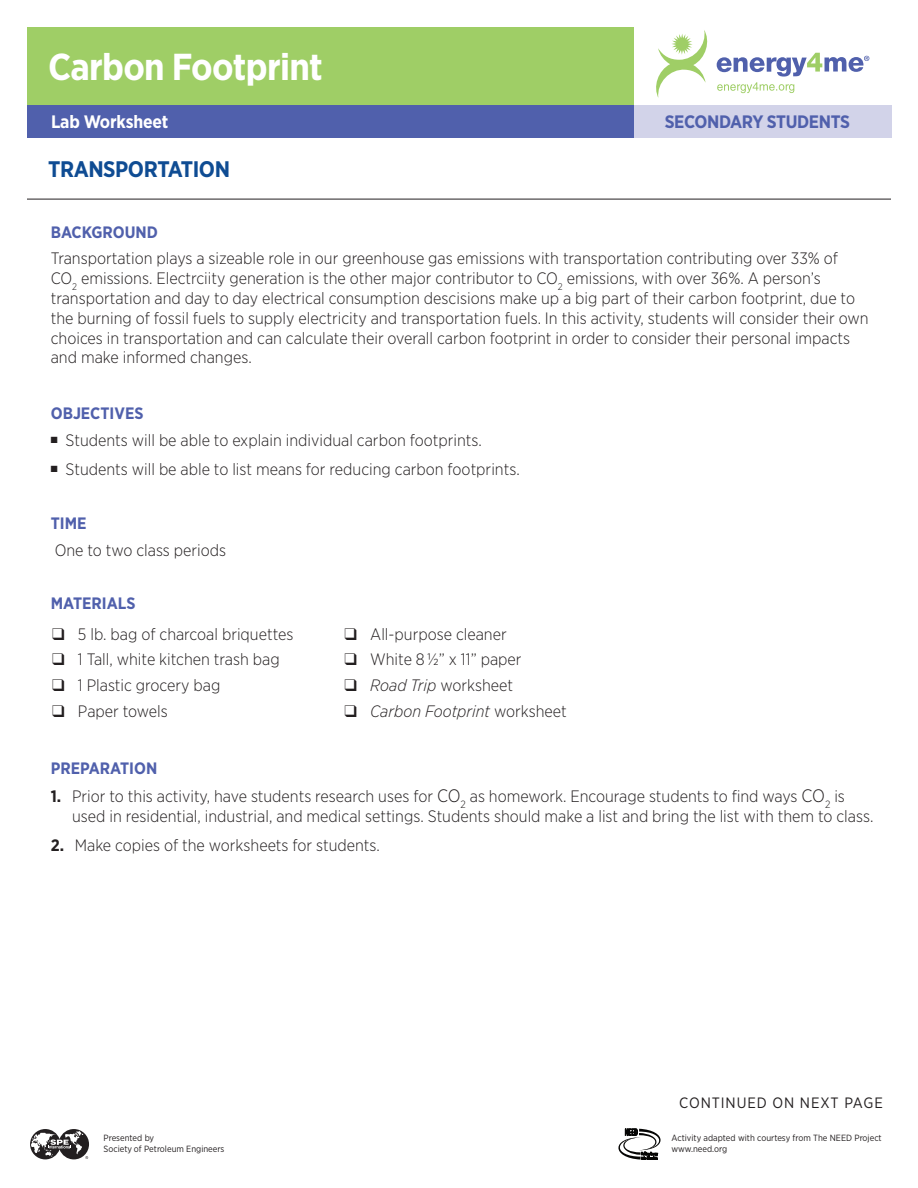
<style>
.page{position:relative;width:918px;height:1188px;background:#fff}
.page>*{position:absolute;margin:0;border:0;box-sizing:border-box;transform-origin:0 0}
.t1{font:700 37.5px "Gotham Narrow";letter-spacing:-.02em;color:#fff}
.t2{font:700 22.5px "Gotham Narrow";letter-spacing:-.02em;color:#0f4c93}
.t3{font:700 18px "Gotham Narrow";letter-spacing:-.02em;color:#5060ac}
.t4{font:700 18px "Gotham Narrow";letter-spacing:-.01em;color:#fff}
.t5{font:300 16.5px/19.8px "Gotham Narrow";color:#231f20}
.t6{font:700 16.5px "Gotham Narrow";color:#5060ac}
.t7{font:italic 300 16.5px "Gotham Narrow";color:#231f20}
.t8{font:15px "Gotham Narrow";letter-spacing:.06em;color:#231f20}
.t9{font:9px/10.5px "Gotham Narrow";color:#231f20}
.s1{font-style:italic}
.s2{font-style:normal}
.s3{font-weight:700}
.s4{font-size:18px}
</style>
<div class="page">
<svg style="left:618px;top:1129px;width:43px;height:31px"></svg>
<svg style="left:30px;top:1129px;width:59px;height:30px"></svg>
<hr style="left:27px;top:199px;width:864px;height:1px;background:#231f20">
<div style="left:632px;top:105px;width:260px;height:33px;background:#d2d3e9"></div>
<div style="left:27px;top:27px;width:607px;height:78px;background:#9fce66"></div>
<div style="left:27px;top:105px;width:607px;height:33px;background:#5060ac"></div>
<svg style="left:656px;top:30px;width:52px;height:68px"></svg>
<svg style="left:717px;top:53px;width:152px;height:40px"></svg>
<p class="t1" style="left:48px;top:42px;width:276px">Carbon Footprint</p>
<p class="t4" style="left:51px;top:110px;width:119px">Lab Worksheet</p>
<p class="t3" style="left:665px;top:110px;width:187px">SECONDARY STUDENTS</p>
<p class="t2" style="left:48px;top:155px;width:184px">TRANSPORTATION</p>
<p class="t6" style="left:51px;top:221px;width:109px">BACKGROUND</p>
<p class="t5" style="left:51px;top:248px;width:819px">Transportation plays a sizeable role in our greenhouse gas emissions with transportation contributing over 33% of CO<sub>2</sub> emissions. Electrciity generation is the other major contributor to CO<sub>2</sub> emissions, with over 36%. A person’s transportation and day to day electrical consumption descisions make up a big part of their carbon footprint, due to the burning of fossil fuels to supply electricity and transportation fuels. In this activity, students will consider their own choices in transportation and can calculate their overall carbon footprint in order to consider their personal impacts and make informed changes.</p>
<p class="t6" style="left:51px;top:403px;width:94px">OBJECTIVES</p>
<p class="t5" style="left:51px;top:430px;width:433px">■ Students will be able to explain individual carbon footprints.</p>
<p class="t5" style="left:51px;top:458px;width:470px">■ Students will be able to list means for reducing carbon footprints.</p>
<p class="t6" style="left:51px;top:513px;width:37px">TIME</p>
<p class="t5" style="left:55px;top:540px;width:173px">One to two class periods</p>
<p class="t6" style="left:51px;top:593px;width:86px">MATERIALS</p>
<p class="t5" style="left:52px;top:624px;width:243px">❑ 5 lb. bag of charcoal briquettes</p>
<p class="t5" style="left:52px;top:649px;width:229px">❑ 1 Tall, white kitchen trash bag</p>
<p class="t5" style="left:52px;top:675px;width:170px">❑ 1 Plastic grocery bag</p>
<p class="t5" style="left:52px;top:701px;width:117px">❑ Paper towels</p>
<p class="t5" style="left:345px;top:624px;width:164px">❑ All-purpose cleaner</p>
<p class="t5" style="left:345px;top:649px;width:179px">❑ White 8 ½” x 11” paper</p>
<p class="t5" style="left:345px;top:675px;width:170px">❑ <span class="s1">Road Trip</span> worksheet</p>
<p class="t7" style="left:345px;top:701px;width:224px">❑ Carbon Footprint <span class="s2">worksheet</span></p>
<p class="t6" style="left:51px;top:757px;width:108px">PREPARATION</p>
<p class="t5" style="left:72px;top:786px;width:803px;line-height:20.2px;text-indent:-21px"><span class="s3">1.</span> Prior to this activity, have students research uses for <span class="s4">CO</span><sub>2</sub> as homework. Encourage students to find ways <span class="s4">CO</span><sub>2</sub> is used in residential, industrial, and medical settings. Students should make a list and bring the list with them to class.</p>
<p class="t5" style="left:51px;top:835px;width:331px"><span class="s3">2.</span> Make copies of the worksheets for students.</p>
<p class="t8" style="left:679px;top:1094px;width:205px">CONTINUED ON NEXT PAGE</p>
<p class="t9" style="left:104px;top:1132px;width:52px">Presented by</p>
<p class="t9" style="left:104px;top:1143px;width:122px">Society of Petroleum Engineers</p>
<p class="t9" style="left:672px;top:1132px;width:212px">Activity adapted with courtesy from The NEED Project www.need.org</p>
</div>
